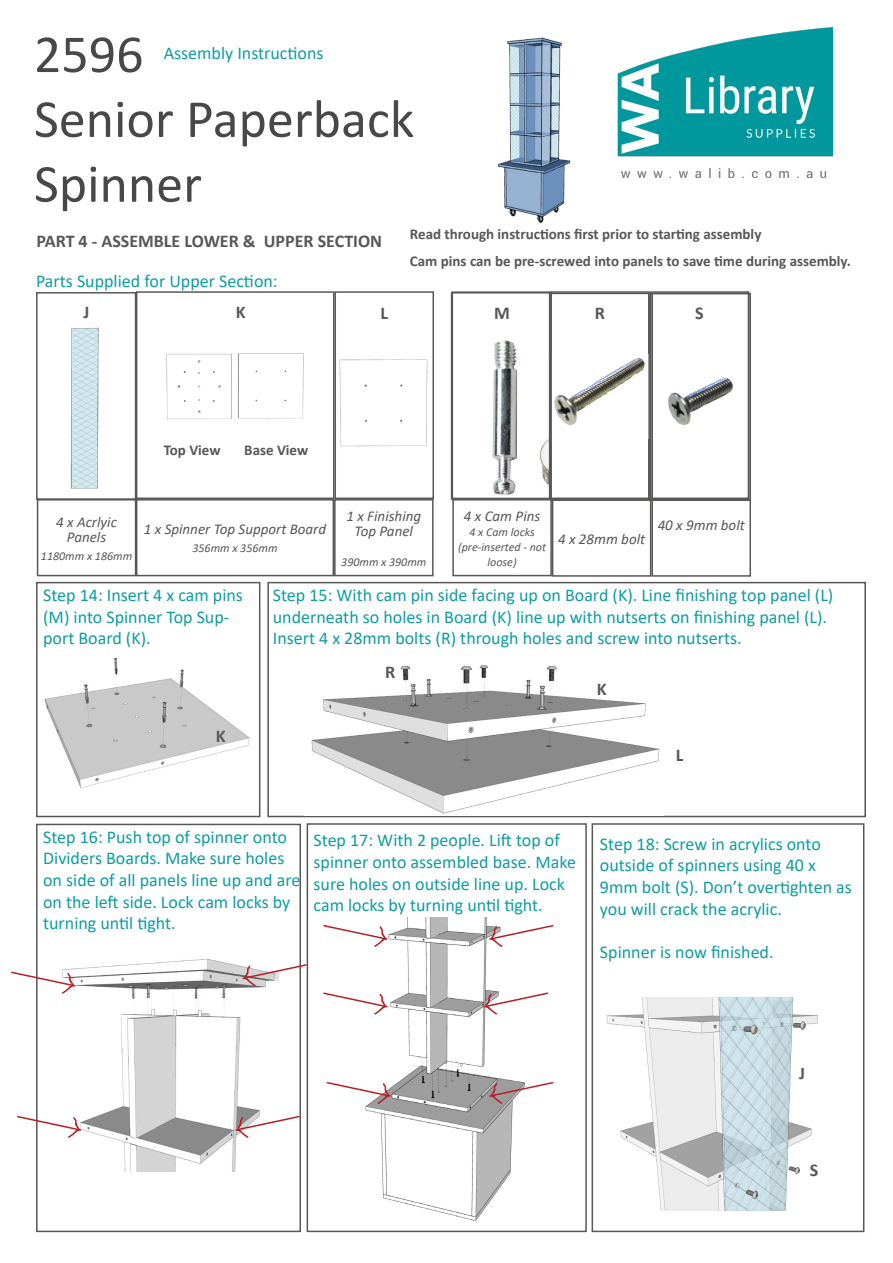
<style>
.page{position:relative;width:893px;height:1263px;background:#fff}
.page>*{position:absolute;margin:0;border:0;box-sizing:border-box;transform-origin:0 0}
.t1{font:54px/64.8px "Calibri";color:#474847}
.t2{font:18px/21.6px "Calibri";color:#0d9da2}
.t3{font:700 18px "Calibri";color:#575756}
.t4{font:700 15px "Calibri";color:#575756}
.t5{font:italic 15px/15px "Calibri";color:#575756;text-align:center}
.t6{font:italic 12px/15px "Calibri";color:#575756;text-align:center}
</style>
<div class="page">
<div style="left:267px;top:582px;width:599px;height:235px;border:2px solid #575756"></div>
<img style="left:554px;top:358px;width:91px;height:67px">
<div style="left:550px;top:293px;width:100px;height:207px;border:2px solid #585857"></div>
<div style="left:36px;top:582px;width:224px;height:235px;border:2px solid #575756"></div>
<img style="left:622px;top:28px;width:210px;height:150px">
<img style="left:44px;top:658px;width:206px;height:130px">
<div style="left:36px;top:292px;width:100px;height:208px;border:2px solid #585857"></div>
<div style="left:37px;top:499px;width:99px;height:77px;border:2px solid #575756"></div>
<div style="left:136px;top:499px;width:198px;height:77px;border:2px solid #575756"></div>
<div style="left:334px;top:499px;width:100px;height:77px;border:2px solid #575756"></div>
<div style="left:552px;top:499px;width:99px;height:78px;border:2px solid #575756"></div>
<div style="left:136px;top:291px;width:198px;height:208px;border:2px solid #585857"></div>
<img style="left:339px;top:359px;width:89px;height:88px">
<div style="left:334px;top:291px;width:100px;height:208px;border:2px solid #585857"></div>
<div style="left:651px;top:499px;width:100px;height:78px;border:2px solid #575756"></div>
<div style="left:650px;top:291px;width:99px;height:208px;border:2px solid #585857"></div>
<img style="left:70px;top:326px;width:29px;height:163px">
<img style="left:166px;top:353px;width:138px;height:67px">
<img style="left:668px;top:377px;width:65px;height:48px">
<div style="left:651px;top:293px;width:100px;height:207px;border:2px solid #585857"></div>
<div style="left:36px;top:824px;width:265px;height:408px;border:2px solid #575756"></div>
<img style="left:62px;top:958px;width:198px;height:213px">
<div style="left:592px;top:823px;width:272px;height:409px;border:2px solid #575756"></div>
<img style="left:606px;top:997px;width:212px;height:213px">
<div style="left:307px;top:823px;width:280px;height:409px;border:2px solid #575756"></div>
<img style="left:365px;top:917px;width:150px;height:304px">
<img style="left:497px;top:37px;width:125px;height:186px">
<img style="left:304px;top:665px;width:359px;height:151px">
<svg style="left:17px;top:1115px;width:66px;height:24px"></svg>
<svg style="left:11px;top:970px;width:66px;height:25px"></svg>
<svg style="left:241px;top:963px;width:67px;height:25px"></svg>
<svg style="left:234px;top:1115px;width:67px;height:24px"></svg>
<svg style="left:488px;top:924px;width:66px;height:24px"></svg>
<svg style="left:482px;top:991px;width:66px;height:25px"></svg>
<svg style="left:488px;top:1081px;width:66px;height:24px"></svg>
<svg style="left:326px;top:1081px;width:66px;height:24px"></svg>
<svg style="left:323px;top:991px;width:66px;height:25px"></svg>
<svg style="left:323px;top:924px;width:66px;height:24px"></svg>
<img style="left:492px;top:340px;width:55px;height:155px">
<div style="left:451px;top:292px;width:99px;height:208px;border:2px solid #585857"></div>
<div style="left:452px;top:499px;width:100px;height:77px;border:2px solid #575756"></div>
<div style="left:452px;top:291px;width:99px;height:208px;border:2px solid #585857"></div>
<p class="t1" style="left:34px;top:20px;width:111px">2596</p>
<p class="t1" style="left:34px;top:85px;width:382px">Senior Paperback<br>Spinner</p>
<p class="t2" style="left:164px;top:41px;width:161px">Assembly Instructions</p>
<p class="t3" style="left:36px;top:228px;width:347px">PART 4 - ASSEMBLE LOWER &amp; UPPER SECTION</p>
<p class="t2" style="left:36px;top:270px;width:243px">Parts Supplied for Upper Section:</p>
<p class="t4" style="left:410px;top:223px;width:353px">Read through instructions first prior to starting assembly</p>
<p class="t4" style="left:410px;top:250px;width:442px">Cam pins can be pre-screwed into panels to save time during assembly.</p>
<p class="t3" style="left:84px;top:300px;width:7px">J</p>
<p class="t3" style="left:236px;top:299px;width:11px">K</p>
<p class="t3" style="left:380px;top:300px;width:9px">L</p>
<p class="t3" style="left:595px;top:300px;width:12px">R</p>
<p class="t3" style="left:494px;top:300px;width:17px">M</p>
<p class="t3" style="left:695px;top:300px;width:10px">S</p>
<p class="t4" style="left:164px;top:439px;width:58px">Top View</p>
<p class="t4" style="left:244px;top:439px;width:65px">Base View</p>
<p class="t5" style="left:56px;top:514px;width:62px">4 x Acrlyic<br>Panels</p>
<p class="t6" style="left:41px;top:548px;width:93px">1180mm x 186mm</p>
<p class="t5" style="left:144px;top:521px;width:184px">1 x Spinner Top Support Board</p>
<p class="t6" style="left:192px;top:540px;width:87px">356mm x 356mm</p>
<p class="t5" style="left:346px;top:508px;width:76px">1 x Finishing<br>Top Panel</p>
<p class="t6" style="left:341px;top:554px;width:87px">390mm x 390mm</p>
<p class="t5" style="left:464px;top:508px;width:78px">4 x Cam Pins</p>
<p class="t6" style="left:469px;top:524px;width:67px">4 x Cam locks</p>
<p class="t6" style="left:458px;top:539px;width:89px">(pre-inserted - not loose)</p>
<p class="t5" style="left:558px;top:530px;width:89px">4 x 28mm bolt</p>
<p class="t5" style="left:658px;top:517px;width:89px">40 x 9mm bolt</p>
<p class="t2" style="left:43px;top:584px;width:201px">Step 14: Insert 4 x cam pins (M) into Spinner Top Sup&shy;port Board (K).</p>
<p class="t3" style="left:216px;top:723px;width:11px">K</p>
<p class="t2" style="left:273px;top:584px;width:562px">Step 15: With cam pin side facing up on Board (K). Line finishing top panel (L) underneath so holes in Board (K) line up with nutserts on finishing panel (L).<br>Insert 4 x 28mm bolts (R) through holes and screw into nutserts.</p>
<p class="t3" style="left:597px;top:676px;width:11px">K</p>
<p class="t3" style="left:385px;top:659px;width:12px">R</p>
<p class="t3" style="left:676px;top:742px;width:9px">L</p>
<p class="t2" style="left:43px;top:825px;width:259px">Step 16: Push top of spinner onto<br>Dividers Boards. Make sure holes on side of all panels line up and are on the left side. Lock cam locks by turning until tight.</p>
<p class="t2" style="left:600px;top:833px;width:253px">Step 18: Screw in acrylics onto outside of spinners using 40 x<br>9mm bolt (S). Don’t overtighten as you will crack the acrylic.</p>
<p class="t2" style="left:600px;top:941px;width:175px">Spinner is now finished.</p>
<p class="t2" style="left:314px;top:829px;width:264px">Step 17: With 2 people. Lift top of spinner onto assembled base. Make sure holes on outside line up. Lock cam locks by turning until tight.</p>
<p class="t3" style="left:799px;top:1060px;width:7px">J</p>
<p class="t3" style="left:810px;top:1157px;width:10px">S</p>
</div>
